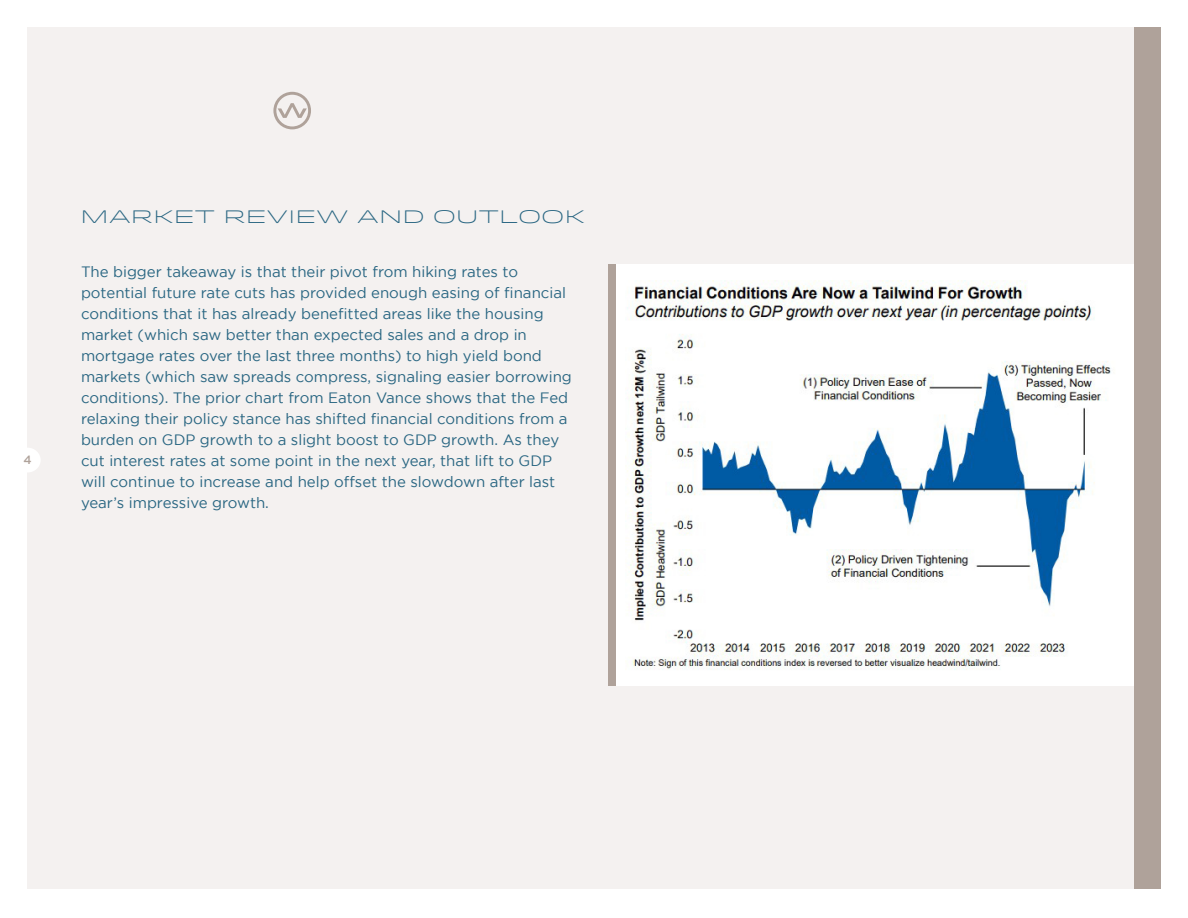
<style>
.page{position:relative;width:1188px;height:918px;background:#fff}
.page>*{position:absolute;margin:0;border:0;box-sizing:border-box;transform-origin:0 0}
.t1{font:300 18px "Idlewild";color:#296682}
.t2{font:15px/21px "Gotham";color:#296682}
.t3{font:500 12px "Gotham";color:#afa29a}
</style>
<div class="page">
<div style="left:28px;top:28px;width:1132px;height:861px;background:#f4f1f0"></div>
<svg style="left:273px;top:92px;width:38px;height:37px"></svg>
<div style="left:14px;top:448px;width:27px;height:24px;background:#fff;border-radius:50%"></div>
<div style="left:608px;top:265px;width:9px;height:421px;background:#afa29a"></div>
<div style="left:617px;top:265px;width:517px;height:421px;background:#fff"></div>
<img style="left:625px;top:281px;width:486px;height:389px">
<div style="left:1134px;top:28px;width:26px;height:861px;background:#afa29a"></div>
<p class="t3" style="left:23px;top:453px;width:10px">4</p>
<p class="t1" style="left:81px;top:204px;width:506px">MARKET REVIEW AND OUTLOOK</p>
<p class="t2" style="left:81px;top:261px;width:492px">The bigger takeaway is that their pivot from hiking rates to potential future rate cuts has provided enough easing of financial conditions that it has already benefitted areas like the housing market (which saw better than expected sales and a drop in mortgage rates over the last three months) to high yield bond markets (which saw spreads compress, signaling easier borrowing conditions). The prior chart from Eaton Vance shows that the Fed relaxing their policy stance has shifted financial conditions from a burden on GDP growth to a slight boost to GDP growth. As they cut interest rates at some point in the next year, that lift to GDP will continue to increase and help offset the slowdown after last year’s impressive growth.</p>
</div>
